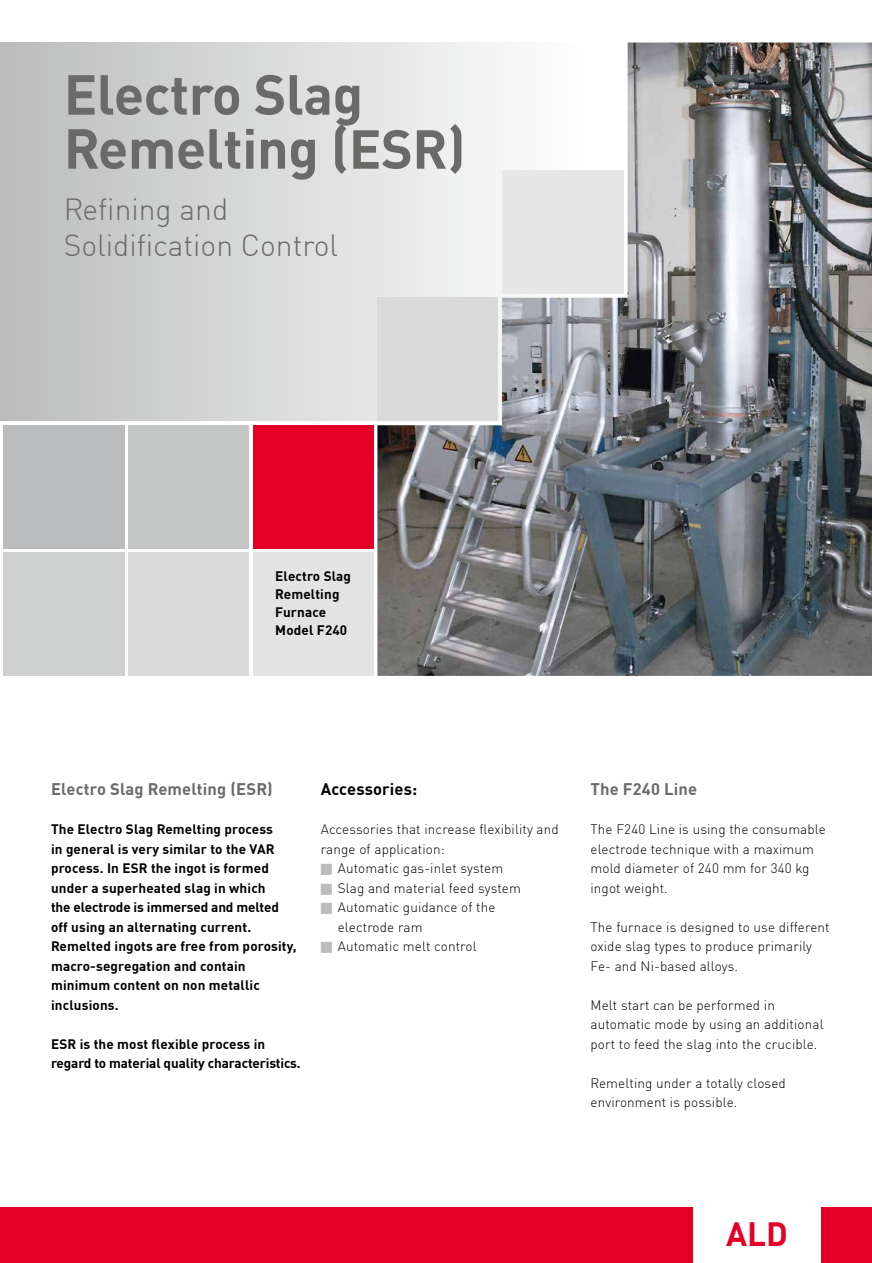
<style>
.page{position:relative;width:872px;height:1263px;background:#fff}
.page>*{position:absolute;margin:0;border:0;box-sizing:border-box;transform-origin:0 0}
.t1{font:700 55.5px/54px "DIN Offc";letter-spacing:-.01em;color:#6a6a69}
.t2{font:700 33px "DIN Offc";color:#e40026}
.t3{font:300 30px/36px "DIN Offc";color:#6a6a69}
.t4{font:700 16.5px "DIN Offc";letter-spacing:.01em;color:#6a6a69}
.t5{font:700 16.5px "DIN Offc";letter-spacing:.01em;color:#000}
.t6{font:300 13.5px/19.5px "DIN Offc";letter-spacing:.01em;color:#000}
.t7{font:700 13.5px/19.5px "DIN Offc";letter-spacing:.01em;color:#000}
.t8{font:700 13.5px/19.5px "DIN Offc";letter-spacing:-.01em;color:#000}
.s1{font-size:54px}
</style>
<div class="page">
<div style="left:0;top:1208px;width:872px;height:55px;background:#e40026"></div>
<div style="left:693px;top:1203px;width:128px;height:60px;background:#fff"></div>
<svg style="left:0;top:43px;width:377px;height:378px"></svg>
<div style="left:253px;top:425px;width:120px;height:124px;background:#e40026"></div>
<div style="left:128px;top:425px;width:121px;height:124px;background:#c5c6c6"></div>
<div style="left:3px;top:425px;width:121px;height:124px;background:#bbbcbd"></div>
<div style="left:253px;top:552px;width:120px;height:124px;background:#e3e3e3"></div>
<div style="left:128px;top:552px;width:121px;height:124px;background:#dadada"></div>
<div style="left:3px;top:552px;width:121px;height:124px;background:#cfd0d0"></div>
<img style="left:377px;top:43px;width:495px;height:633px">
<h1 class="t1" style="left:64px;top:65px;width:403px">Electro Slag<br>Remelting (<span class="s1">ESR</span>)</h1>
<h3 class="t3" style="left:64px;top:191px;width:276px">Refining and<br>Solidification Control</h3>
<p class="t7" style="left:275px;top:567px;width:77px;line-height:18px">Electro Slag<br>Remelting<br>Furnace<br>Model F240</p>
<p class="t4" style="left:51px;top:778px;width:223px">Electro Slag Remelting (ESR)</p>
<p class="t7" style="left:51px;top:819px;width:247px">The Electro Slag Remelting process<br>in general is very similar to the VAR process. In ESR the ingot is formed under a superheated slag in which<br>the electrode is immersed and melted off using an alternating current.<br>Remelted ingots are free from porosity, macro-segregation and contain minimum content on non metallic inclusions.</p>
<p class="t8" style="left:51px;top:1033px;width:251px">ESR is the most flexible process in regard to material quality characteristics.</p>
<p class="t5" style="left:321px;top:778px;width:98px">Accessories:</p>
<p class="t6" style="left:321px;top:819px;width:239px">Accessories that increase flexibility and</p>
<p class="t6" style="left:321px;top:839px;width:125px">range of application:</p>
<p class="t6" style="left:338px;top:858px;width:167px">Automatic gas-inlet system</p>
<p class="t6" style="left:338px;top:878px;width:184px">Slag and material feed system</p>
<p class="t6" style="left:338px;top:897px;width:159px">Automatic guidance of the</p>
<p class="t6" style="left:338px;top:917px;width:86px">electrode ram</p>
<p class="t6" style="left:338px;top:936px;width:140px">Automatic melt control</p>
<p class="t4" style="left:590px;top:778px;width:108px">The F240 Line</p>
<p class="t6" style="left:590px;top:819px;width:237px">The F240 Line is using the consumable electrode technique with a maximum mold diameter of 240 mm for 340 kg ingot weight.</p>
<p class="t6" style="left:590px;top:917px;width:241px">The furnace is designed to use different oxide slag types to produce primarily<br>Fe- and Ni-based alloys.</p>
<p class="t6" style="left:590px;top:995px;width:235px">Melt start can be performed in automatic mode by using an additional port to feed the slag into the crucible.</p>
<p class="t6" style="left:590px;top:1073px;width:197px">Remelting under a totally closed environment is possible.</p>
<h2 class="t2" style="left:726px;top:1212px;width:63px">ALD</h2>
</div>
